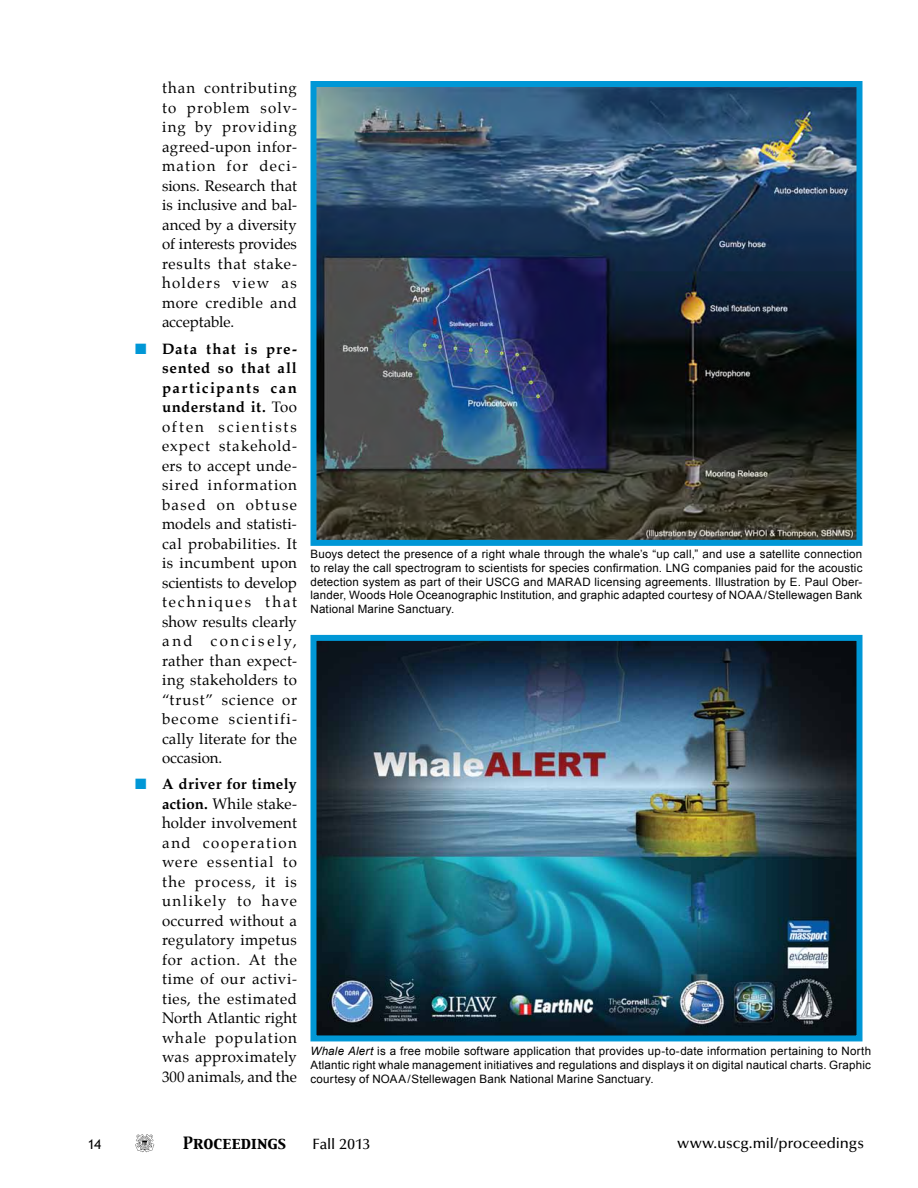
<style>
.page{position:relative;width:918px;height:1188px;background:#fff}
.page>*{position:absolute;margin:0;border:0;box-sizing:border-box;transform-origin:0 0}
.t1{font:15px/19.5px "Palatino";letter-spacing:.035em;color:#000;text-align:justify}
.t2{font:500 15px "Optima LT Std";color:#000}
.t3{font:15px "Capitals";letter-spacing:.02em;color:#000}
.t4{font:13.5px "Trebuchet MS";color:#000}
.t5{font:11.55px/13.8px "Arial";letter-spacing:.015em;color:#000;text-align:justify}
.s1{color:#0097d6}
.s2{font-weight:700}
.s3{font-style:italic}
</style>
<div class="page">
<svg style="left:135px;top:1134px;width:19px;height:18px"></svg>
<img style="left:310px;top:634px;width:553px;height:408px">
<img style="left:310px;top:81px;width:553px;height:465px">
<p class="t1" style="left:162px;top:80px;width:137px">than contributing to problem solv&shy;ing by providing agreed-upon infor&shy;mation for deci&shy;sions. Research that is inclusive and bal&shy;anced by a diversity of interests provides results that stake&shy;holders view as more credible and acceptable.</p>
<p class="t1" style="left:162px;top:340px;width:137px;text-indent:-27px"><span class="s1">■</span> <span class="s2">Data that is pre&shy;sented so that all participants can understand it.</span> Too often scientists expect stakehold&shy;ers to accept unde&shy;sired information based on obtuse models and statisti&shy;cal probabilities. It is incumbent upon scientists to develop techniques that show results clearly and concisely, rather than expect&shy;ing stakeholders to “trust” science or become scientifi&shy;cally literate for the occasion.</p>
<p class="t1" style="left:162px;top:776px;width:137px;text-indent:-27px"><span class="s1">■</span> <span class="s2">A driver for timely action.</span> While stake&shy;holder involvement and cooperation were essential to the process, it is unlikely to have occurred without a regulatory impetus for action. At the time of our activi&shy;ties, the estimated North Atlantic right whale population was approximately 300 animals, and the</p>
<p class="t5" style="left:310px;top:547px;width:553px">Buoys detect the presence of a right whale through the whale’s “up call,” and use a satellite connection to relay the call spectrogram to scientists for species confirmation. LNG companies paid for the acoustic detection system as part of their USCG and MARAD licensing agreements. Illustration by E. Paul Ober&shy;lander, Woods Hole Oceanographic Institution, and graphic adapted courtesy of NOAA/Stellewagen Bank National Marine Sanctuary.</p>
<p class="t5" style="left:310px;top:1045px;width:562px"><span class="s3">Whale Alert</span> is a free mobile software application that provides up-to-date information pertaining to North Atlantic right whale management initiatives and regulations and displays it on digital nautical charts. Graphic courtesy of NOAA/Stellewagen Bank National Marine Sanctuary.</p>
<p class="t4" style="left:88px;top:1136px;width:15px">14</p>
<p class="t3" style="left:183px;top:1133px;width:105px">Proceedings</p>
<p class="t2" style="left:312px;top:1136px;width:59px">Fall 2013</p>
<p class="t2" style="left:678px;top:1135px;width:188px">www.uscg.mil/proceedings</p>
</div>
